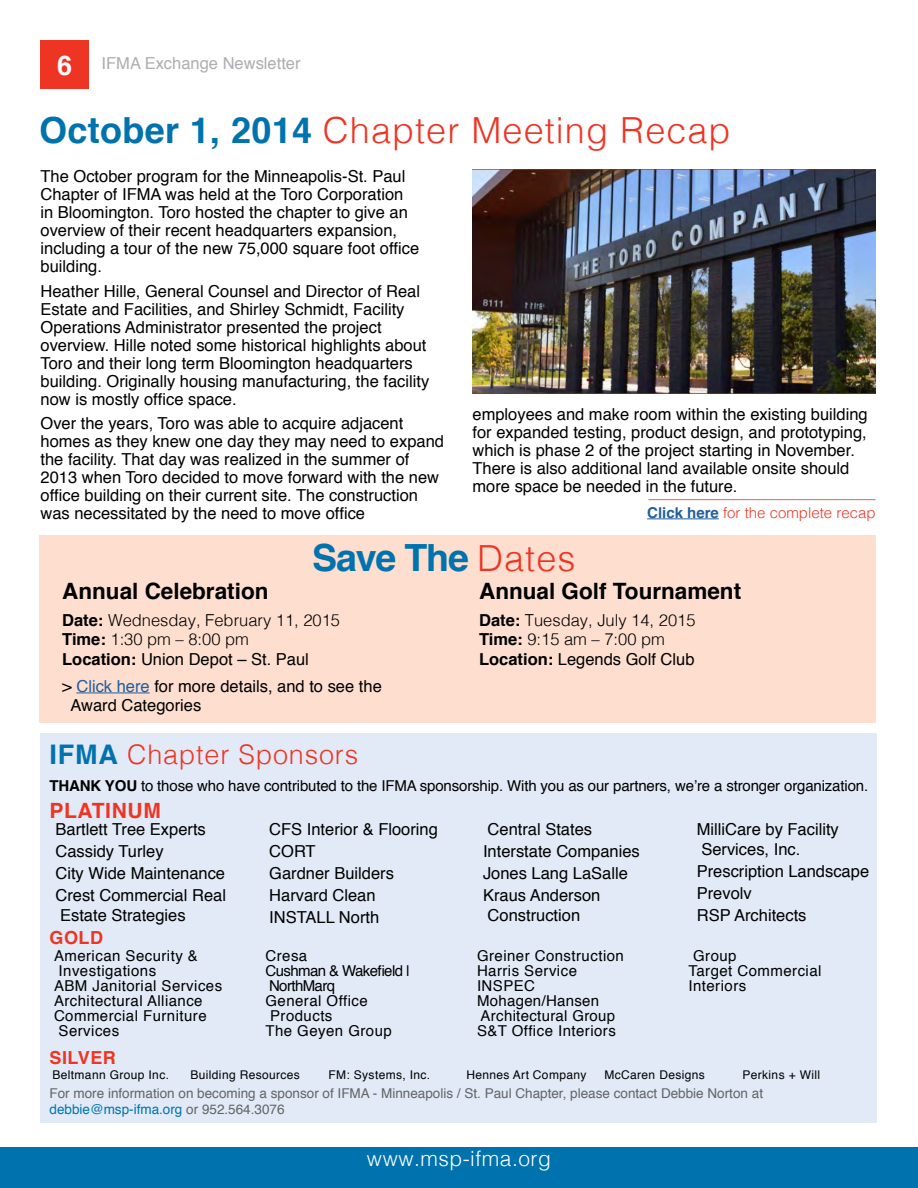
<style>
.page{position:relative;width:918px;height:1188px;background:#fff}
.page>*{position:absolute;margin:0;border:0;box-sizing:border-box;transform-origin:0 0}
.t1{font:700 37.5px "Helvetica";letter-spacing:-.03em;color:#0073ae}
.t2{font:300 36px "Helvetica";letter-spacing:.03em;color:#ee3524}
.t3{font:300 27px "Helvetica";letter-spacing:.03em;color:#ee3524}
.t4{font:700 22.5px "Helvetica";color:#000}
.t5{font:300 21px "Helvetica";letter-spacing:.025em;color:#fff}
.t6{font:700 21px "Helvetica";letter-spacing:.03em;color:#ee3524}
.t7{font:700 18px "Helvetica";letter-spacing:.03em;color:#ee3524}
.t8{font:16.5px/18px "Helvetica";color:#000}
.t9{font:300 16.5px/19.8px "Helvetica";color:#000}
.t10{font:16.5px "Helvetica";color:#acaeb1}
.t11{font:15px/15px "Helvetica";letter-spacing:.03em;color:#000}
.t12{font:15px "Helvetica";letter-spacing:-.01em;color:#000}
.t13{font:300 15px "Helvetica";color:#ee3524}
.t14{font:15px "Helvetica";letter-spacing:-.04em;color:#000}
.t15{font:13.5px/16.2px "Helvetica";color:#636466}
.t16{font:12px "Helvetica";letter-spacing:.03em;color:#000}
.s1{font-weight:700;font-size:27px;color:#fff}
.s2{font-weight:700;color:#0073ae}
.s3{font-weight:700;color:#215e9e}
.s4{font-weight:300;font-size:36px;color:#ee3524}
.s5{font-weight:700}
.s6{font-weight:400}
.s7{color:#215e9e}
.s8{color:#0073ae}
</style>
<div class="page">
<div style="left:0;top:1148px;width:918px;height:40px;background:#0073ae"></div>
<div style="left:40px;top:40px;width:49px;height:49px;background:#ee3524"></div>
<div style="left:40px;top:733px;width:838px;height:390px;background:#e1eaf6"></div>
<img style="left:473px;top:170px;width:403px;height:223px">
<div style="left:39px;top:535px;width:837px;height:188px;background:#fddecf"></div>
<hr style="left:76px;top:693px;width:74px;height:1px;background:#215e9e">
<hr style="left:647px;top:518px;width:72px;height:1px;background:#215e9e">
<hr style="left:648px;top:499px;width:228px;height:1px;background:#ee3524">
<p class="t10" style="left:57px;top:51px;width:245px"><span class="s1">6</span> IFMA Exchange Newsletter</p>
<h2 class="t2" style="left:39px;top:99px;width:693px"><span class="s2">October 1, 2014</span> Chapter Meeting Recap</h2>
<p class="t8" style="left:40px;top:168px;width:380px">The October program for the Minneapolis-St. Paul Chapter of IFMA was held at the Toro Corporation in Bloomington. Toro hosted the chapter to give an overview of their recent headquarters expansion, including a tour of the new 75,000 square foot office building.</p>
<p class="t8" style="left:40px;top:282px;width:390px">Heather Hille, General Counsel and Director of Real Estate and Facilities, and Shirley Schmidt, Facility Operations Administrator presented the project overview. Hille noted some historical highlights about Toro and their long term Bloomington headquarters building. Originally housing manufacturing, the facility now is mostly office space.</p>
<p class="t8" style="left:40px;top:415px;width:405px">Over the years, Toro was able to acquire adjacent homes as they knew one day they may need to expand the facility. That day was realized in the summer of 2013 when Toro decided to move forward with the new office building on their current site. The construction was necessitated by the need to move office</p>
<p class="t8" style="left:473px;top:405px;width:397px">employees and make room within the existing building for expanded testing, product design, and prototyping, which is phase 2 of the project starting in November.<br>There is also additional land available onsite should more space be needed in the future.</p>
<p class="t13" style="left:647px;top:500px;width:230px"><span class="s3">Click here</span> for the complete recap</p>
<h1 class="t1" style="left:312px;top:527px;width:265px">Save The <span class="s4">Dates</span></h1>
<h3 class="t4" style="left:62px;top:573px;width:208px">Annual Celebration</h3>
<p class="t9" style="left:62px;top:609px;width:279px"><span class="s5">Date:</span> Wednesday, February 11, 2015<br><span class="s5">Time:</span> 1:30 pm – 8:00 pm<br><span class="s5">Location:</span> <span class="s6">Union Depot – St. Paul</span></p>
<p class="t8" style="left:70px;top:677px;width:313px;line-height:19.8px;text-indent:-8px">&gt; <span class="s7">Click here</span> for more details, and to see the<br>Award Categories</p>
<h3 class="t4" style="left:479px;top:573px;width:264px">Annual Golf Tournament</h3>
<p class="t9" style="left:479px;top:609px;width:218px"><span class="s5">Date:</span> Tuesday, July 14, 2015<br><span class="s5">Time:</span> 9:15 am – 7:00 pm<br><span class="s5">Location:</span> <span class="s6">Legends Golf Club</span></p>
<h3 class="t3" style="left:50px;top:732px;width:310px"><span class="s2">IFMA</span> Chapter Sponsors</h3>
<p class="t12" style="left:50px;top:774px;width:820px"><span class="s5">THANK YOU</span> to those who have contributed to the IFMA sponsorship. With you as our partners, we’re a stronger organization.</p>
<p class="t6" style="left:50px;top:793px;width:113px">PLATINUM</p>
<p class="t8" style="left:56px;top:819px;width:172px;line-height:21.9px">Bartlett Tree Experts<br>Cassidy Turley<br>City Wide Maintenance<br>Crest Commercial Real</p>
<p class="t8" style="left:60px;top:907px;width:127px">Estate Strategies</p>
<p class="t7" style="left:50px;top:924px;width:55px">GOLD</p>
<p class="t11" style="left:54px;top:949px;width:145px">American Security &amp;</p>
<p class="t11" style="left:59px;top:964px;width:99px">Investigations</p>
<p class="t11" style="left:54px;top:979px;width:170px">ABM Janitorial Services</p>
<p class="t11" style="left:54px;top:994px;width:150px">Architectural Alliance</p>
<p class="t11" style="left:54px;top:1009px;width:154px">Commercial Furniture</p>
<p class="t11" style="left:59px;top:1024px;width:62px">Services</p>
<p class="t8" style="left:269px;top:819px;width:170px;line-height:21.9px">CFS Interior &amp; Flooring<br>CORT<br>Gardner Builders<br>Harvard Clean<br>INSTALL North</p>
<p class="t8" style="left:483px;top:819px;width:158px;line-height:21.9px">Central States<br>Interstate Companies<br>Jones Lang LaSalle<br>Kraus Anderson</p>
<p class="t8" style="left:488px;top:907px;width:94px">Construction</p>
<p class="t8" style="left:697px;top:820px;width:144px;line-height:19.8px">MilliCare by Facility<br>Services, Inc.</p>
<p class="t8" style="left:697px;top:861px;width:174px;line-height:21.9px">Prescription Landscape<br>Prevolv<br>RSP Architects</p>
<p class="t11" style="left:266px;top:949px;width:43px">Cresa</p>
<p class="t14" style="left:266px;top:960px;width:146px">Cushman &amp; Wakefield |</p>
<p class="t14" style="left:269px;top:975px;width:68px">NorthMarq</p>
<p class="t11" style="left:266px;top:994px;width:104px">General Office</p>
<p class="t11" style="left:270px;top:1009px;width:64px">Products</p>
<p class="t11" style="left:266px;top:1024px;width:128px">The Geyen Group</p>
<p class="t11" style="left:477px;top:949px;width:148px">Greiner Construction<br>Harris Service<br>INSPEC<br>Mohagen/Hansen<br>Architectural Group<br>S&amp;T Office Interiors</p>
<p class="t11" style="left:688px;top:949px;width:135px;text-indent:5px">Group<br>Target Commercial<br>Interiors</p>
<p class="t7" style="left:50px;top:1043px;width:68px">SILVER</p>
<p class="t16" style="left:52px;top:1065px;width:118px">Beltmann Group Inc.</p>
<p class="t16" style="left:190px;top:1065px;width:111px">Building Resources</p>
<p class="t16" style="left:328px;top:1065px;width:103px">FM: Systems, Inc.</p>
<p class="t16" style="left:466px;top:1065px;width:121px">Hennes Art Company</p>
<p class="t16" style="left:604px;top:1065px;width:102px">McCaren Designs</p>
<p class="t16" style="left:742px;top:1065px;width:79px">Perkins + Will</p>
<p class="t15" style="left:50px;top:1086px;width:715px">For more information on becoming a sponsor of IFMA - Minneapolis / St. Paul Chapter, please contact Debbie Norton at <span class="s8">debbie@msp-ifma.org</span> or 952.564.3076</p>
<p class="t5" style="left:367px;top:1141px;width:186px">www.msp-ifma.org</p>
</div>
